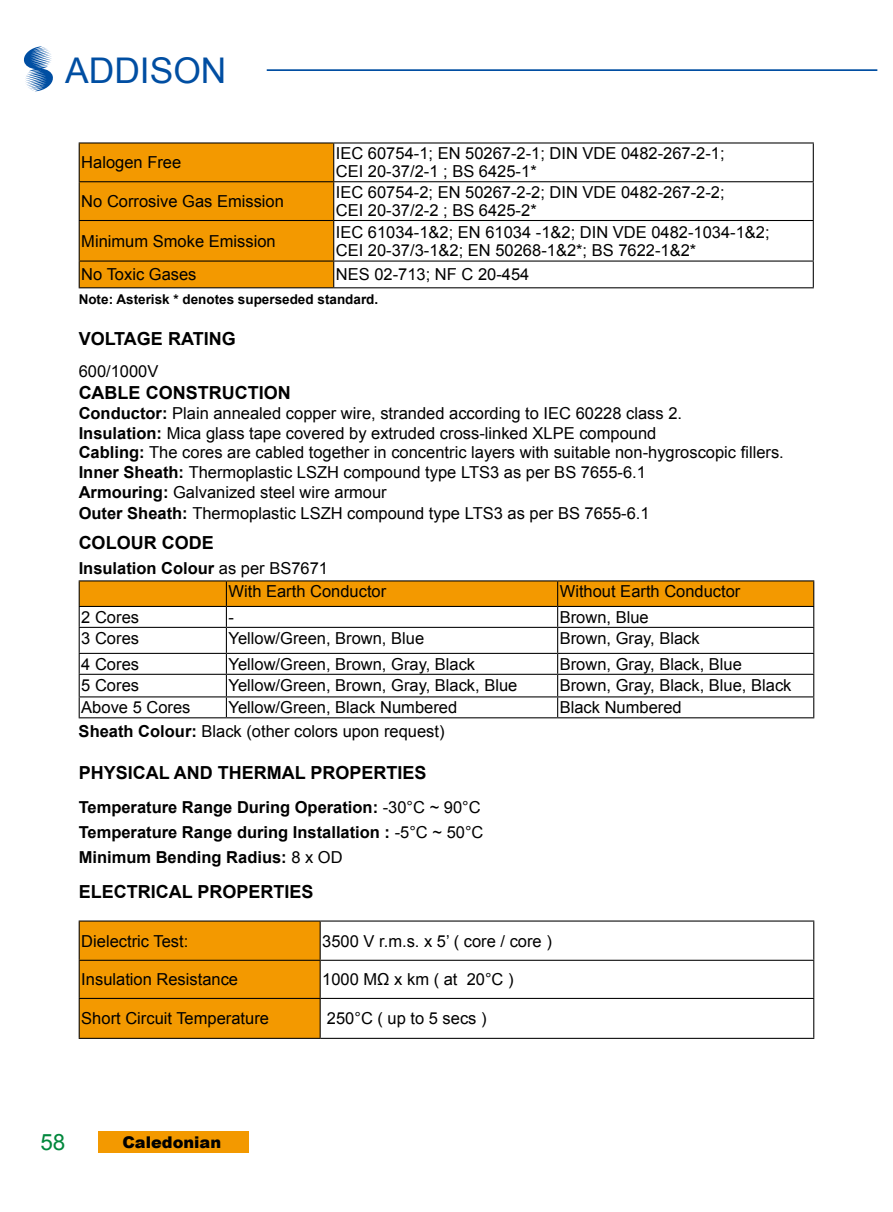
<style>
.page{position:relative;width:893px;height:1212px;background:#fff}
.page>*{position:absolute;margin:0;border:0;box-sizing:border-box;transform-origin:0 0}
.t1{font:35.4px "Arial";color:#004ea2}
.t2{font:22.5px "Arial";color:#00873c}
.t3{font:700 18px "Arial";color:#000}
.t4{font:16.5px/20px "Arial";color:#000}
.t5{font:700 16.5px/24.9px "Arial";color:#000}
.t6{font:900 16.2px "Arial";color:#000}
.t7{font:700 13.5px "Arial";color:#000}
.s1{font-weight:700}
.s2{font-weight:400}
</style>
<div class="page">
<hr style="left:267px;top:69px;width:610px;height:2px;background:#004ea2">
<svg style="left:23px;top:46px;width:30px;height:45px"></svg>
<div style="left:98px;top:1131px;width:151px;height:21px;background:#f39900"></div>
<hr style="left:79px;top:142px;width:255px;height:2px;background:#000">
<hr style="left:334px;top:142px;width:480px;height:2px;background:#000">
<hr style="left:813px;top:144px;width:1px;height:37px;background:#000">
<hr style="left:334px;top:181px;width:480px;height:1px;background:#000">
<hr style="left:813px;top:182px;width:1px;height:38px;background:#000">
<hr style="left:334px;top:220px;width:480px;height:1px;background:#000">
<hr style="left:813px;top:221px;width:1px;height:39px;background:#000">
<hr style="left:334px;top:260px;width:480px;height:2px;background:#000">
<div style="left:79px;top:143px;width:255px;height:144px;background:#f39900"></div>
<svg style="left:813px;top:262px;width:1px;height:25px"></svg>
<hr style="left:79px;top:287px;width:255px;height:1px;background:#000">
<hr style="left:334px;top:287px;width:480px;height:1px;background:#000">
<hr style="left:79px;top:580px;width:147px;height:1px;background:#000">
<hr style="left:226px;top:580px;width:332px;height:1px;background:#000">
<hr style="left:558px;top:580px;width:256px;height:1px;background:#000">
<svg style="left:79px;top:581px;width:735px;height:136px"></svg>
<hr style="left:79px;top:717px;width:147px;height:1px;background:#000">
<hr style="left:226px;top:717px;width:332px;height:1px;background:#000">
<hr style="left:558px;top:717px;width:256px;height:1px;background:#000">
<div style="left:80px;top:921px;width:240px;height:117px;background:#f39900"></div>
<hr style="left:79px;top:920px;width:241px;height:1px;background:#000">
<hr style="left:79px;top:921px;width:1px;height:39px;background:#000">
<hr style="left:320px;top:920px;width:494px;height:1px;background:#000">
<hr style="left:320px;top:921px;width:1px;height:39px;background:#000">
<hr style="left:813px;top:921px;width:1px;height:39px;background:#000">
<hr style="left:79px;top:960px;width:241px;height:1px;background:#000">
<hr style="left:79px;top:961px;width:1px;height:37px;background:#000">
<hr style="left:320px;top:960px;width:494px;height:1px;background:#000">
<hr style="left:320px;top:961px;width:1px;height:37px;background:#000">
<hr style="left:813px;top:961px;width:1px;height:37px;background:#000">
<hr style="left:79px;top:998px;width:241px;height:1px;background:#000">
<hr style="left:79px;top:999px;width:1px;height:39px;background:#000">
<hr style="left:320px;top:998px;width:494px;height:1px;background:#000">
<hr style="left:320px;top:999px;width:1px;height:39px;background:#000">
<hr style="left:813px;top:999px;width:1px;height:39px;background:#000">
<hr style="left:79px;top:1038px;width:241px;height:1px;background:#000">
<hr style="left:320px;top:1038px;width:494px;height:1px;background:#000">
<h1 class="t1" style="left:65px;top:47px;width:163px">ADDISON</h1>
<p class="t4" style="left:81px;top:153px;width:101px">Halogen Free</p>
<p class="t4" style="left:336px;top:145px;width:390px;line-height:18px">IEC 60754-1; EN 50267-2-1; DIN VDE 0482-267-2-1;<br>CEI 20-37/2-1 ; BS 6425-1*</p>
<p class="t4" style="left:81px;top:191px;width:204px">No Corrosive Gas Emission</p>
<p class="t4" style="left:336px;top:183px;width:390px;line-height:18px">IEC 60754-2; EN 50267-2-2; DIN VDE 0482-267-2-2;<br>CEI 20-37/2-2 ; BS 6425-2*</p>
<p class="t4" style="left:81px;top:231px;width:196px">Minimum Smoke Emission</p>
<p class="t4" style="left:336px;top:223px;width:435px;line-height:18px">IEC 61034-1&amp;2; EN 61034 -1&amp;2; DIN VDE 0482-1034-1&amp;2;<br>CEI 20-37/3-1&amp;2; EN 50268-1&amp;2*; BS 7622-1&amp;2*</p>
<p class="t4" style="left:81px;top:265px;width:117px">No Toxic Gases</p>
<p class="t4" style="left:336px;top:265px;width:195px">NES 02-713; NF C 20-454</p>
<p class="t7" style="left:79px;top:291px;width:301px">Note: Asterisk * denotes superseded standard.</p>
<p class="t3" style="left:79px;top:327px;width:158px">VOLTAGE RATING</p>
<p class="t4" style="left:79px;top:361px;width:81px">600/1000V</p>
<p class="t3" style="left:79px;top:380px;width:213px">CABLE CONSTRUCTION</p>
<p class="t4" style="left:79px;top:403px;width:707px"><span class="s1">Conductor:</span> Plain annealed copper wire, stranded according to IEC 60228 class 2.<br><span class="s1">Insulation:</span> Mica glass tape covered by extruded cross-linked XLPE compound<br><span class="s1">Cabling:</span> The cores are cabled together in concentric layers with suitable non-hygroscopic fillers.<br><span class="s1">Inner Sheath:</span> Thermoplastic LSZH compound type LTS3 as per BS 7655-6.1<br><span class="s1">Armouring:</span> Galvanized steel wire armour<br><span class="s1">Outer Sheath:</span> Thermoplastic LSZH compound type LTS3 as per BS 7655-6.1</p>
<p class="t3" style="left:79px;top:531px;width:137px">COLOUR CODE</p>
<p class="t4" style="left:229px;top:556px;width:159px;line-height:23.4px;text-indent:-150px"><span class="s1">Insulation Colour</span> as per BS7671<br>With Earth Conductor</p>
<p class="t4" style="left:560px;top:582px;width:182px">Without Earth Conductor</p>
<p class="t4" style="left:81px;top:607px;width:59px">2 Cores</p>
<p class="t4" style="left:229px;top:607px;width:7px">-</p>
<p class="t4" style="left:560px;top:607px;width:90px">Brown, Blue</p>
<p class="t4" style="left:81px;top:628px;width:59px">3 Cores</p>
<p class="t4" style="left:229px;top:628px;width:197px">Yellow/Green, Brown, Blue</p>
<p class="t4" style="left:560px;top:628px;width:141px">Brown, Gray, Black</p>
<p class="t4" style="left:81px;top:654px;width:59px">4 Cores</p>
<p class="t4" style="left:229px;top:654px;width:248px">Yellow/Green, Brown, Gray, Black</p>
<p class="t4" style="left:560px;top:654px;width:184px">Brown, Gray, Black, Blue</p>
<p class="t4" style="left:81px;top:675px;width:59px">5 Cores</p>
<p class="t4" style="left:229px;top:675px;width:290px">Yellow/Green, Brown, Gray, Black, Blue</p>
<p class="t4" style="left:560px;top:675px;width:233px">Brown, Gray, Black, Blue, Black</p>
<p class="t4" style="left:81px;top:697px;width:111px">Above 5 Cores</p>
<p class="t4" style="left:229px;top:697px;width:230px">Yellow/Green, Black Numbered</p>
<p class="t4" style="left:560px;top:697px;width:123px">Black Numbered</p>
<p class="t4" style="left:79px;top:721px;width:367px"><span class="s1">Sheath Colour:</span> Black (other colors upon request)</p>
<p class="t3" style="left:79px;top:761px;width:49px">Physical</p>
<p class="t3" style="left:174px;top:761px;width:254px">AND THERMAL PROPERTIES</p>
<p class="t5" style="left:79px;top:795px;width:406px">Temperature Range During Operation: <span class="s2">-30°C ~ 90°C<br></span>Temperature Range during Installation : <span class="s2">-5°C ~ 50°C<br></span>Minimum Bending Radius: <span class="s2">8 x OD</span></p>
<p class="t3" style="left:79px;top:879px;width:25px">Electrical</p>
<p class="t3" style="left:197px;top:879px;width:118px">PROPERTIES</p>
<p class="t4" style="left:81px;top:931px;width:108px">Dielectric Test:</p>
<p class="t4" style="left:322px;top:931px;width:231px">3500 V r.m.s. x 5’ ( core / core )</p>
<p class="t4" style="left:81px;top:970px;width:158px">Insulation Resistance</p>
<p class="t4" style="left:322px;top:970px;width:193px">1000 MΩ x km ( at 20°C )</p>
<p class="t4" style="left:81px;top:1009px;width:189px">Short Circuit Temperature</p>
<p class="t4" style="left:327px;top:1009px;width:161px">250°C ( up to 5 secs )</p>
<h2 class="t2" style="left:40px;top:1127px;width:27px">58</h2>
<p class="t6" style="left:122px;top:1130px;width:100px">Caledonian</p>
</div>
